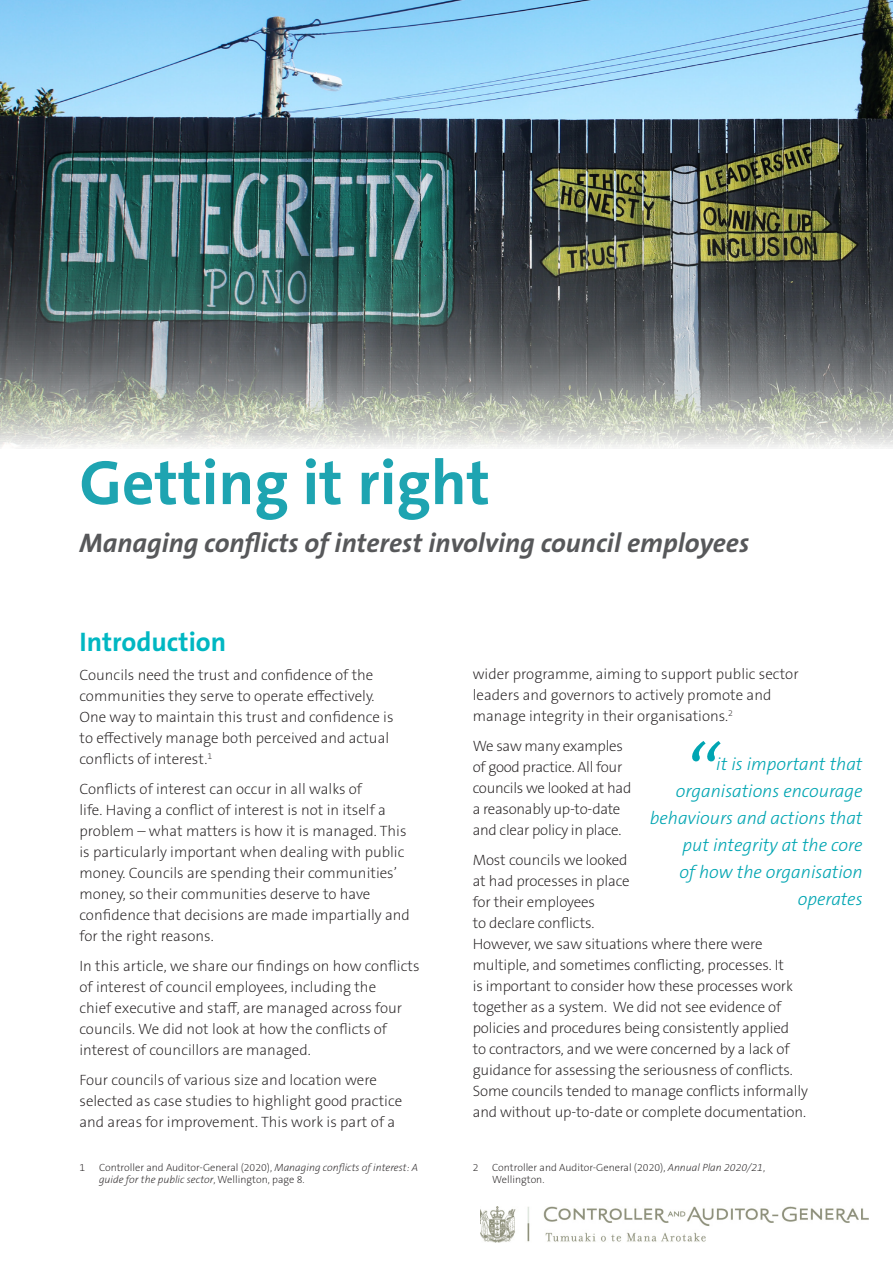
<style>
.page{position:relative;width:893px;height:1263px;background:#fff}
.page>*{position:absolute;margin:0;border:0;box-sizing:border-box;transform-origin:0 0}
.Pullquote{font:italic 300 90px "The Sans OT3";color:#00a5b2}
.Title_Page_Report_Na{font:700 63px "The Sans OT7";color:#1ea4b1}
.Title_Page_Report_Na-2{font:italic 700 27px "The Sans OT7";color:#57585a}
.Heading{font:700 27px "The Sans OT7";color:#00b7c2}
.Pullquote-2{font:italic 300 18px/27px "The Sans OT3";color:#00a5b2;text-align:right}
.body_text{font:200 15px/21px "The Sans OT2";color:#231f20}
.body_text-2{font:200 15px/21px "The Sans OT2";letter-spacing:-.02em;color:#231f20}
.Footnote_OAG{font:200 10.5px/12.6px "The Sans OT2";color:#231f20}
.s1{font-style:italic}
</style>
<div class="page">
<img style="left:481px;top:1206px;width:387px;height:36px">
<img style="left:0;top:0;width:893px;height:447px">
<p class="Title_Page_Report_Na" style="left:80px;top:442px;width:412px">Getting it right</p>
<p class="Title_Page_Report_Na-2" style="left:80px;top:525px;width:671px">Managing conflicts of interest involving council employees</p>
<p class="Heading" style="left:80px;top:625px;width:148px">Introduction</p>
<p class="body_text" style="left:80px;top:664px;width:315px">Councils need the trust and confidence of the communities they serve to operate effectively.<br>One way to maintain this trust and confidence is to effectively manage both perceived and actual conflicts of interest.<sup>1</sup></p>
<p class="body_text" style="left:80px;top:778px;width:332px">Conflicts of interest can occur in all walks of<br>life. Having a conflict of interest is not in itself a problem – what matters is how it is managed. This is particularly important when dealing with public money. Councils are spending their communities’ money, so their communities deserve to have confidence that decisions are made impartially and for the right reasons.</p>
<p class="body_text" style="left:80px;top:955px;width:341px">In this article, we share our findings on how conflicts of interest of council employees, including the<br>chief executive and staff, are managed across four councils. We did not look at how the conflicts of interest of councillors are managed.</p>
<p class="body_text" style="left:80px;top:1069px;width:324px">Four councils of various size and location were selected as case studies to highlight good practice and areas for improvement. This work is part of a</p>
<p class="Footnote_OAG" style="left:80px;top:1161px;width:7px">1</p>
<p class="Footnote_OAG" style="left:99px;top:1161px;width:321px">Controller and Auditor-General (2020), <span class="s1">Managing conflicts of interest: A guide for the public sector</span>, Wellington, page 8.</p>
<p class="body_text" style="left:473px;top:663px;width:327px">wider programme, aiming to support public sector leaders and governors to actively promote and manage integrity in their organisations.<sup>2</sup></p>
<p class="body_text-2" style="left:473px;top:735px;width:160px">We saw many examples of good practice. All four councils we looked at had a reasonably up-to-date and clear policy in place.</p>
<p class="body_text" style="left:473px;top:849px;width:337px">Most councils we looked<br>at had processes in place<br>for their employees<br>to declare conflicts.<br>However, we saw situations where there were multiple, and sometimes conflicting, processes. It<br>is important to consider how these processes work together as a system. We did not see evidence of policies and procedures being consistently applied<br>to contractors, and we were concerned by a lack of guidance for assessing the seriousness of conflicts.<br>Some councils tended to manage conflicts informally and without up-to-date or complete documentation.</p>
<p class="Pullquote" style="left:681px;top:720px;width:36px">“</p>
<p class="Pullquote-2" style="left:650px;top:751px;width:214px">it is important that organisations encourage behaviours and actions that put integrity at the core<br>of how the organisation operates</p>
<p class="Footnote_OAG" style="left:473px;top:1161px;width:7px">2</p>
<p class="Footnote_OAG" style="left:492px;top:1161px;width:274px">Controller and Auditor-General (2020), <span class="s1">Annual Plan 2020/21</span>,<br>Wellington.</p>
</div>
